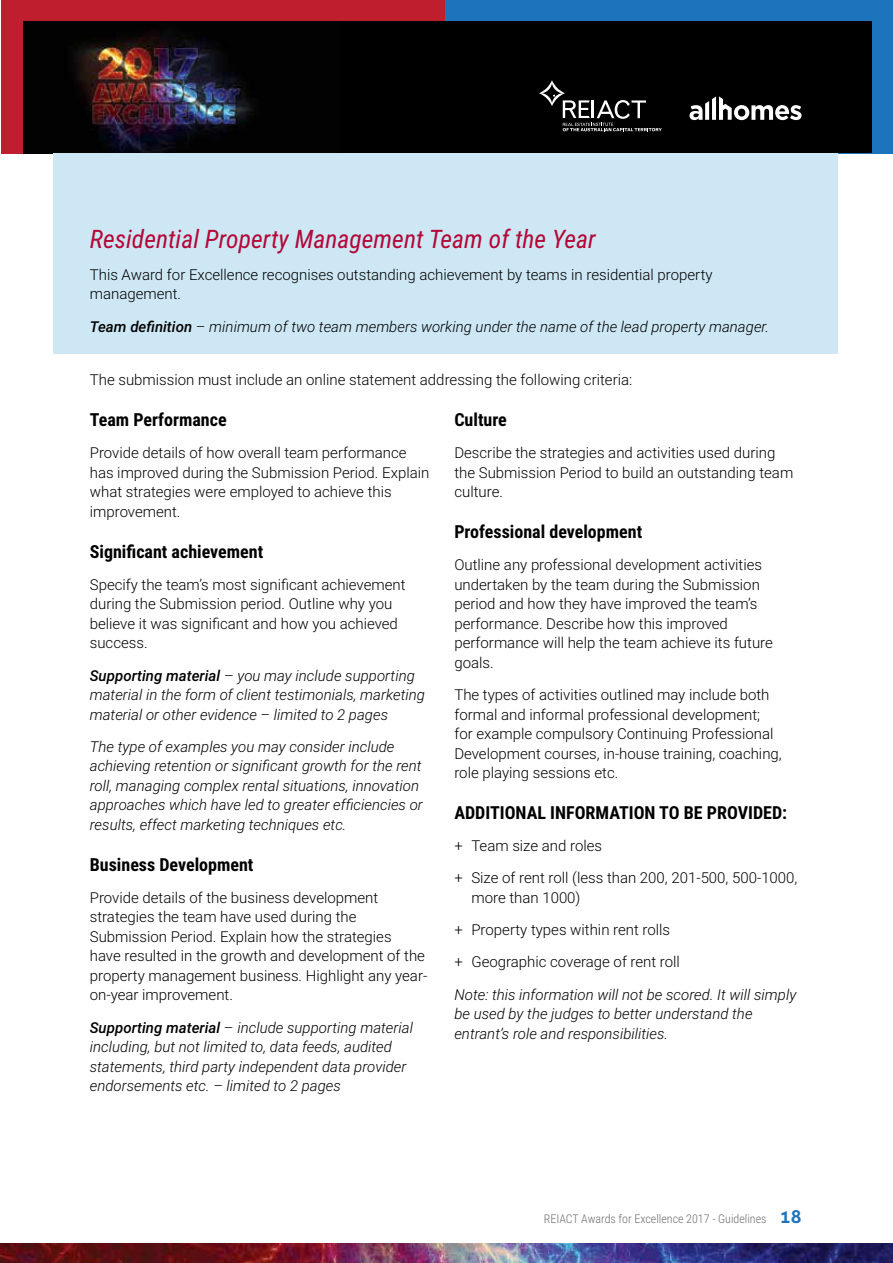
<style>
.page{position:relative;width:893px;height:1263px;background:#fff}
.page>*{position:absolute;margin:0;border:0;box-sizing:border-box;transform-origin:0 0}
.t1{font:italic 25.5px "Roboto Condensed";color:#b30838}
.t2{font:700 18px "Roboto Condensed";color:#000}
.t3{font:300 15px/19.5px "Roboto";color:#000}
.t4{font:italic 300 15px/19.5px "Roboto";color:#000}
.t5{font:300 12px "Roboto Condensed";color:#6d6e71}
.s1{font-weight:500}
.s2{font-style:normal}
.s3{font-family:"Aller";font-weight:700;font-size:18px;color:#1c75bc}
</style>
<div class="page">
<div style="left:1px;top:0;width:447px;height:153px;background:#be1e2d"></div>
<div style="left:445px;top:0;width:448px;height:153px;background:#1c75bc"></div>
<div style="left:23px;top:22px;width:849px;height:131px;background:#000"></div>
<img style="left:73px;top:29px;width:181px;height:124px">
<svg style="left:539px;top:80px;width:123px;height:51px"></svg>
<svg style="left:689px;top:96px;width:112px;height:24px"></svg>
<img style="left:0;top:1243px;width:893px;height:20px">
<div style="left:53px;top:153px;width:785px;height:201px;background:#cde7f4"></div>
<h1 class="t1" style="left:90px;top:221px;width:507px">Residential Property Management Team of the Year</h1>
<p class="t3" style="left:90px;top:264px;width:624px">This Award for Excellence recognises outstanding achievement by teams in residential property management.</p>
<p class="t4" style="left:90px;top:316px;width:681px"><span class="s1">Team definition</span> <span class="s2">–</span> minimum of two team members working under the name of the lead property manager.</p>
<p class="t3" style="left:90px;top:370px;width:544px">The submission must include an online statement addressing the following criteria:</p>
<p class="t2" style="left:90px;top:407px;width:138px">Team Performance</p>
<p class="t3" style="left:90px;top:443px;width:341px">Provide details of how overall team performance has improved during the Submission Period. Explain what strategies were employed to achieve this improvement.</p>
<p class="t2" style="left:90px;top:538px;width:175px">Significant achievement</p>
<p class="t3" style="left:90px;top:574px;width:317px">Specify the team’s most significant achievement during the Submission period. Outline why you believe it was significant and how you achieved success.</p>
<p class="t4" style="left:90px;top:665px;width:337px"><span class="s1">Supporting material</span> <span class="s2">–</span> you may include supporting material in the form of client testimonials, marketing material or other evidence – limited to 2 pages</p>
<p class="t4" style="left:90px;top:736px;width:335px">The type of examples you may consider include achieving retention or significant growth for the rent roll, managing complex rental situations, innovation approaches which have led to greater efficiencies or results, effect marketing techniques etc.</p>
<p class="t2" style="left:90px;top:851px;width:165px">Business Development</p>
<p class="t3" style="left:90px;top:887px;width:339px">Provide details of the business development strategies the team have used during the Submission Period. Explain how the strategies<br>have resulted in the growth and development of the property management business. Highlight any year&shy;on-year improvement.</p>
<p class="t4" style="left:90px;top:1017px;width:325px"><span class="s1">Supporting material</span> <span class="s2">–</span> include supporting material including, but not limited to, data feeds, audited statements, third party independent data provider endorsements etc. – limited to 2 pages</p>
<p class="t2" style="left:454px;top:407px;width:54px">Culture</p>
<p class="t3" style="left:454px;top:443px;width:340px">Describe the strategies and activities used during the Submission Period to build an outstanding team culture.</p>
<p class="t2" style="left:454px;top:519px;width:189px">Professional development</p>
<p class="t3" style="left:454px;top:555px;width:320px">Outline any professional development activities undertaken by the team during the Submission period and how they have improved the team’s performance. Describe how this improved performance will help the team achieve its future goals.</p>
<p class="t3" style="left:454px;top:684px;width:329px">The types of activities outlined may include both formal and informal professional development; for example compulsory Continuing Professional Development courses, in-house training, coaching, role playing sessions etc.</p>
<p class="t2" style="left:454px;top:800px;width:334px">ADDITIONAL INFORMATION TO BE PROVIDED:</p>
<p class="t3" style="left:454px;top:829px;width:345px;line-height:32.2px">+ Team size and roles<br>+ Size of rent roll (less than 200, 201-500, 500-1000,</p>
<p class="t3" style="left:454px;top:881px;width:227px;line-height:32.2px;text-indent:17px">more than 1000)<br>+ Property types within rent rolls + Geographic coverage of rent roll</p>
<p class="t4" style="left:454px;top:984px;width:343px">Note: this information will not be scored. It will simply be used by the judges to better understand the entrant’s role and responsibilities.</p>
<p class="t5" style="left:544px;top:1210px;width:259px">REIACT Awards for Excellence 2017 - Guidelines <span class="s3">18</span></p>
</div>
